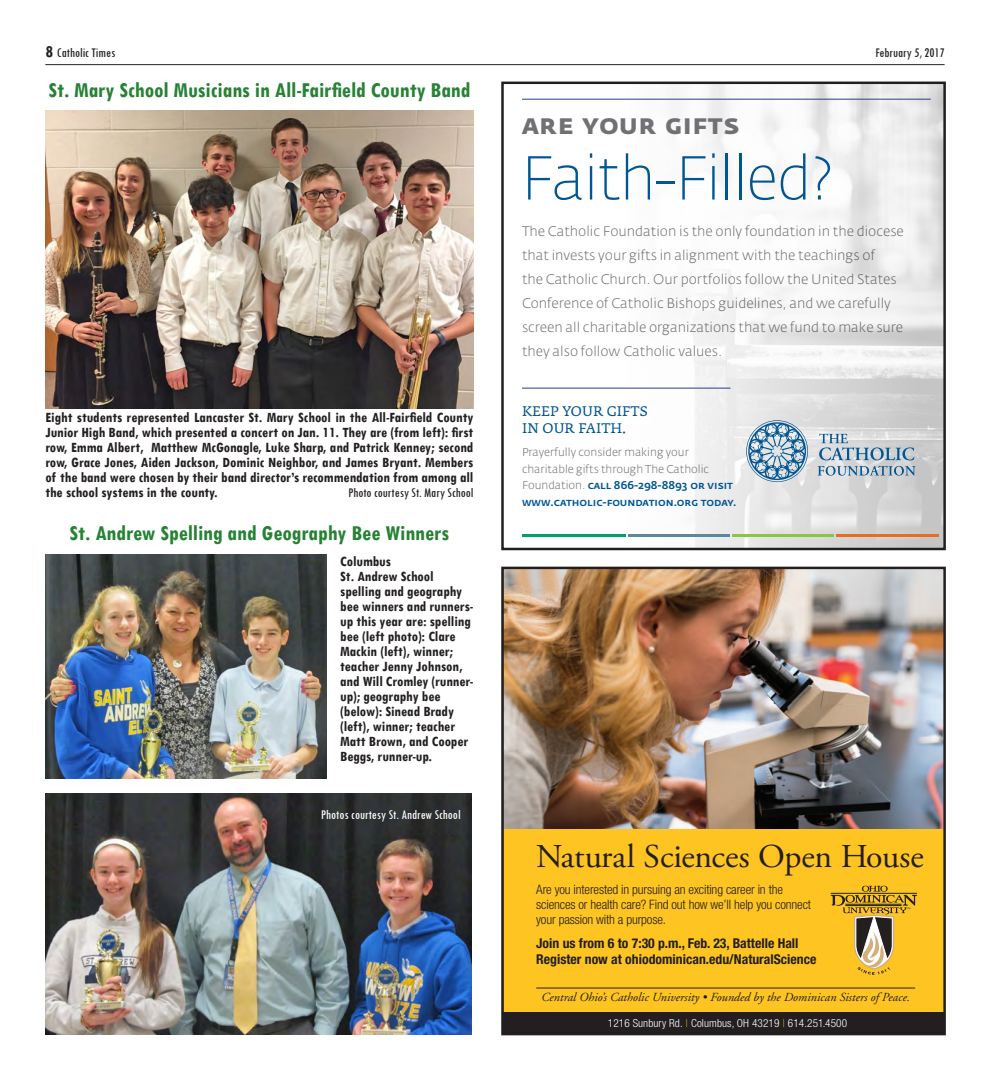
<style>
.page{position:relative;width:990px;height:1080px;background:#fff}
.page>*{position:absolute;margin:0;border:0;box-sizing:border-box;transform-origin:0 0}
.t1{font:100 61.25px "Fe Sa Dis";letter-spacing:.02em;color:#005594}
.t2{font:33.25px "Adobe Garamond Pro";letter-spacing:-.01em;color:#231f20}
.t3{font:700 28.75px "Fedra Sans Alt Std";letter-spacing:.02em;color:#717074}
.t4{font:700 condensed 22.5px "Tw Cen";color:#268234}
.t5{font:700 condensed 15px/15px "Tw Cen";color:#231f20;text-align:justify}
.t6{font:300 13.75px/24px "Fedra Sans Alt Std";color:#717074}
.t7{font:condensed 13.75px "Tw Cen";color:#231f20}
.t8{font:condensed 13.75px "Tw Cen";color:#fff}
.t9{font:13.75px/16.5px "Fedra Serif A Std";letter-spacing:.01em;color:#005594}
.t10{font:700 condensed 13.62px/16px "Helvetica Neue";color:#231f20}
.t11{font:300 condensed 13px/14.8px "Helvetica Neue";letter-spacing:-.01em;color:#231f20}
.t12{font:italic 12.38px "Adobe Garamond";color:#231f20}
.t13{font:300 11.25px/16.5px "Fedra Sans Alt Std";color:#717074}
.t14{font:300 condensed 11.12px "Helvetica Neue";letter-spacing:.01em;color:#fff}
.s1{font-weight:700;font-size:17.5px}
.s2{font-weight:500;color:#005594}
.s3{font-weight:100;color:#fec82d}
</style>
<div class="page">
<hr style="left:45px;top:64px;width:900px;height:1px;background:#231f20">
<img style="left:611px;top:85px;width:332px;height:462px">
<svg style="left:819px;top:433px;width:95px;height:27px"></svg>
<svg style="left:818px;top:466px;width:98px;height:10px"></svg>
<svg style="left:746px;top:420px;width:62px;height:62px"></svg>
<hr style="left:522px;top:99px;width:409px;height:1px;background:#253f8e">
<hr style="left:522px;top:388px;width:209px;height:1px;background:#253f8e">
<hr style="left:522px;top:535px;width:104px;height:2px;background:#00a261">
<hr style="left:732px;top:535px;width:102px;height:2px;background:#8bc63e">
<hr style="left:628px;top:535px;width:102px;height:2px;background:#5b87a0">
<hr style="left:836px;top:535px;width:103px;height:2px;background:#ea6d1f">
<div style="left:501px;top:82px;width:445px;height:468px;border:2px solid #231f20"></div>
<img style="left:504px;top:570px;width:439px;height:462px">
<div style="left:501px;top:567px;width:445px;height:468px;border:2px solid #231f20"></div>
<img style="left:45px;top:110px;width:428px;height:299px">
<img style="left:45px;top:794px;width:427px;height:240px">
<img style="left:45px;top:555px;width:281px;height:224px">
<p class="t7" style="left:45px;top:45px;width:72px"><span class="s1">8</span> Catholic Times</p>
<p class="t7" style="left:876px;top:45px;width:71px">February 5, 2017</p>
<p class="t4" style="left:48px;top:77px;width:424px">St. Mary School Musicians in All-Fairfield County Band</p>
<p class="t5" style="left:45px;top:410px;width:430px">Eight students represented Lancaster St. Mary School in the All-Fairfield County Junior High Band, which presented a concert on Jan. 11. They are (from left): first row, Emma Albert, Matthew McGonagle, Luke Sharp, and Patrick Kenney; second row, Grace Jones, Aiden Jackson, Dominic Neighbor, and James Bryant. Members of the band were chosen by their band director’s recommendation from among all the school systems in the county.</p>
<p class="t7" style="left:348px;top:485px;width:126px">Photo courtesy St. Mary School</p>
<p class="t4" style="left:70px;top:519px;width:381px">St. Andrew Spelling and Geography Bee Winners</p>
<p class="t5" style="left:340px;top:553px;width:52px">Columbus</p>
<p class="t5" style="left:340px;top:568px;width:135px;text-align:left">St. Andrew School spelling and geography bee winners and runners&shy;up this year are: spelling bee (left photo): Clare<br>Mackin (left), winner; teacher Jenny Johnson, and Will Cromley (runner&shy;up); geography bee (below): Sinead Brady (left), winner; teacher<br>Matt Brown, and Cooper<br>Beggs, runner-up.</p>
<p class="t8" style="left:321px;top:806px;width:141px">Photos courtesy St. Andrew School</p>
<p class="t3" style="left:522px;top:106px;width:219px">are your gifts</p>
<p class="t1" style="left:522px;top:144px;width:311px">Faith-Filled?</p>
<p class="t6" style="left:522px;top:219px;width:383px">The Catholic Foundation is the only foundation in the diocese that invests your gifts in alignment with the teachings of<br>the Catholic Church. Our portfolios follow the United States Conference of Catholic Bishops guidelines, and we carefully screen all charitable organizations that we fund to make sure they also follow Catholic values.</p>
<p class="t9" style="left:522px;top:404px;width:127px">KEEP YOUR GIFTS<br>IN OUR FAITH.</p>
<p class="t13" style="left:522px;top:444px;width:216px">Prayerfully consider making your charitable gifts through The Catholic Foundation. <span class="s2">call 866-298-8893 or visit www.catholic-foundation.org today.</span></p>
<p class="t2" style="left:536px;top:836px;width:389px">Natural Sciences Open House</p>
<p class="t11" style="left:536px;top:882px;width:276px">Are you interested in pursuing an exciting career in the sciences or health care? Find out how we’ll help you connect your passion with a purpose.</p>
<p class="t10" style="left:536px;top:935px;width:282px">Join us from 6 to 7:30 p.m., Feb. 23, Battelle Hall<br>Register now at ohiodominican.edu/NaturalScience</p>
<p class="t12" style="left:541px;top:991px;width:370px">Central Ohio’s Catholic University • Founded by the Dominican Sisters of Peace.</p>
<p class="t14" style="left:608px;top:1016px;width:241px">1216 Sunbury Rd. <span class="s3">|</span> Columbus, OH 43219 <span class="s3">|</span> 614.251.4500</p>
</div>
